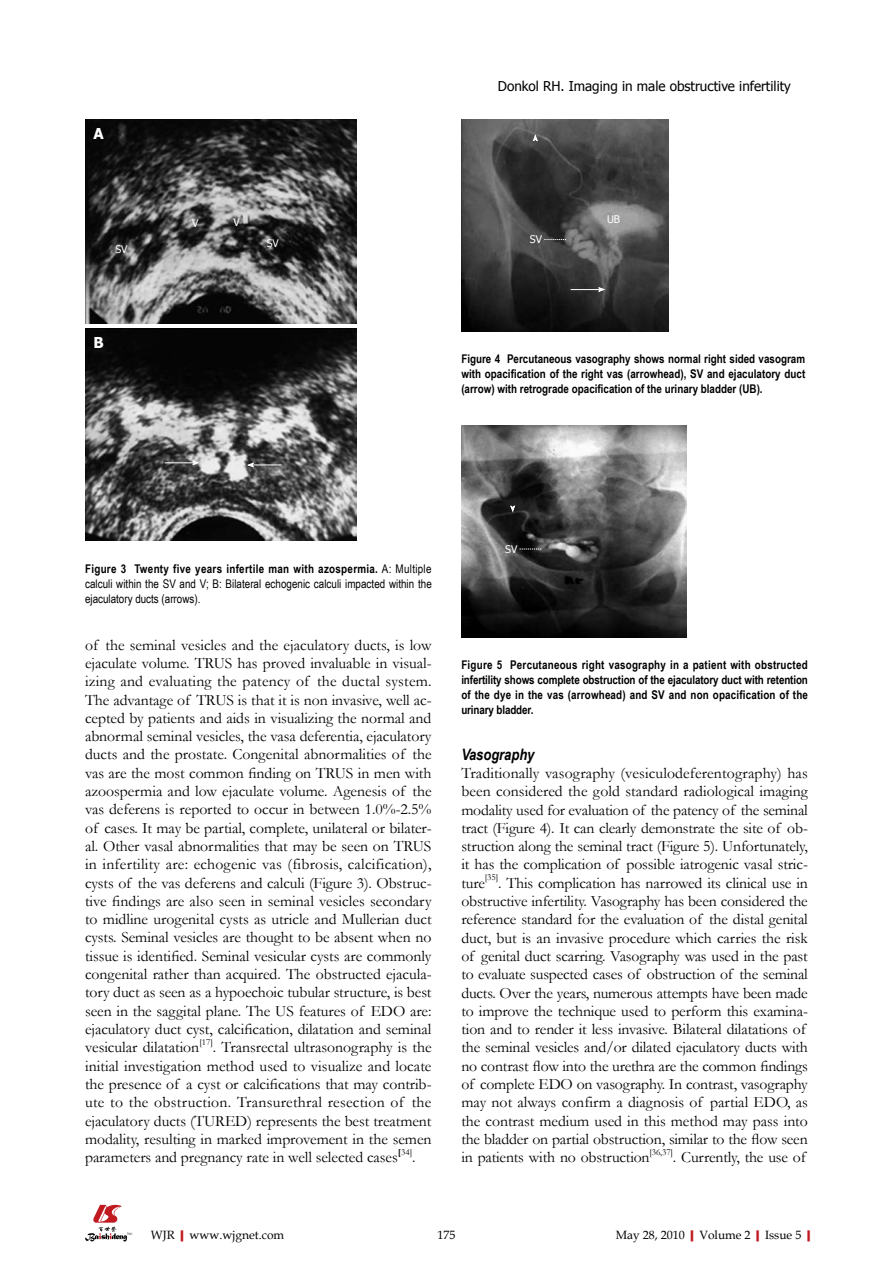
<style>
.page{position:relative;width:893px;height:1263px;background:#fff}
.page>*{position:absolute;margin:0;border:0;box-sizing:border-box;transform-origin:0 0}
.t1{font:15.75px/18.3px "Garamond";letter-spacing:-.01em;color:#000;text-align:justify}
.t2{font:italic 700 15.75px "Arial Narrow";color:#000}
.t3{font:700 15px "Tahoma";color:#fff}
.t4{font:13.5px "Tahoma";color:#000}
.t5{font:700 12px/15px "Arial Narrow";color:#000;text-align:justify}
.t6{font:12px/15px "Arial Narrow";color:#000;text-align:justify}
.t7{font:12px "Book Antiqua";color:#000}
.t8{font:10.5px "Tahoma";color:#fff}
.t9{font:9.15px "Garamond";letter-spacing:-.01em;color:#000}
.s1{font-weight:700}
.s2{font-weight:700;color:#c01920}
</style>
<div class="page">
<svg style="left:85px;top:1205px;width:48px;height:36px"></svg>
<img style="left:85px;top:119px;width:271px;height:205px">
<img style="left:85px;top:328px;width:271px;height:213px">
<svg style="left:193px;top:460px;width:6px;height:5px"></svg>
<hr style="left:165px;top:463px;width:30px;height:1px;background:#fff">
<svg style="left:248px;top:462px;width:6px;height:5px"></svg>
<hr style="left:252px;top:465px;width:30px;height:1px;background:#fff">
<img style="left:461px;top:119px;width:207px;height:213px">
<svg style="left:598px;top:287px;width:6px;height:5px"></svg>
<hr style="left:571px;top:289px;width:30px;height:1px;background:#fff">
<svg style="left:544px;top:239px;width:22px;height:1px"></svg>
<svg style="left:533px;top:135px;width:5px;height:6px"></svg>
<img style="left:461px;top:425px;width:226px;height:213px">
<svg style="left:519px;top:549px;width:22px;height:1px"></svg>
<svg style="left:510px;top:506px;width:5px;height:6px"></svg>
<p class="t3" style="left:94px;top:123px;width:12px">A</p>
<p class="t8" style="left:115px;top:242px;width:14px">SV</p>
<p class="t3" style="left:94px;top:332px;width:12px">B</p>
<p class="t8" style="left:192px;top:217px;width:8px">V</p>
<p class="t8" style="left:234px;top:216px;width:8px">V</p>
<p class="t8" style="left:267px;top:236px;width:14px">SV</p>
<p class="t4" style="left:498px;top:77px;width:295px">Donkol RH. Imaging in male obstructive infertility</p>
<p class="t8" style="left:530px;top:232px;width:14px">SV</p>
<p class="t8" style="left:607px;top:212px;width:15px">UB</p>
<p class="t5" style="left:461px;top:351px;width:345px">Figure 4 Percutaneous vasography shows normal right sided vasogram with opacification of the right vas (arrowhead), SV and ejaculatory duct (arrow) with retrograde opacification of the urinary bladder (UB).</p>
<p class="t6" style="left:85px;top:561px;width:348px"><span class="s1">Figure 3 Twenty five years infertile man with azospermia.</span> A: Multiple calculi within the SV and V; B: Bilateral echogenic calculi impacted within the ejaculatory ducts (arrows).</p>
<p class="t1" style="left:85px;top:635px;width:348px">of the seminal vesicles and the ejaculatory ducts, is low ejaculate volume. TRUS has proved invaluable in visual&shy;izing and evaluating the patency of the ductal system.<br>The advantage of TRUS is that it is non invasive, well ac&shy;cepted by patients and aids in visualizing the normal and abnormal seminal vesicles, the vasa deferentia, ejaculatory ducts and the prostate. Congenital abnormalities of the vas are the most common finding on TRUS in men with azoospermia and low ejaculate volume. Agenesis of the vas deferens is reported to occur in between 1.0%-2.5% of cases. It may be partial, complete, unilateral or bilater&shy;al. Other vasal abnormalities that may be seen on TRUS in infertility are: echogenic vas (fibrosis, calcification), cysts of the vas deferens and calculi (Figure 3). Obstruc&shy;tive findings are also seen in seminal vesicles secondary to midline urogenital cysts as utricle and Mullerian duct cysts. Seminal vesicles are thought to be absent when no tissue is identified. Seminal vesicular cysts are commonly congenital rather than acquired. The obstructed ejacula&shy;tory duct as seen as a hypoechoic tubular structure, is best seen in the saggital plane. The US features of EDO are: ejaculatory duct cyst, calcification, dilatation and seminal vesicular dilatation</p>
<p class="t9" style="left:199px;top:1036px;width:15px">[17]</p>
<p class="t1" style="left:85px;top:1038px;width:348px;text-indent:128px">. Transrectal ultrasonography is the initial investigation method used to visualize and locate the presence of a cyst or calcifications that may contrib&shy;ute to the obstruction. Transurethral resection of the ejaculatory ducts (TURED) represents the best treatment modality, resulting in marked improvement in the semen parameters and pregnancy rate in well selected cases</p>
<p class="t9" style="left:398px;top:1145px;width:16px"><span class="s1">[</span>34]</p>
<p class="t1" style="left:412px;top:1147px;width:5px">.</p>
<p class="t8" style="left:505px;top:542px;width:14px">SV</p>
<p class="t5" style="left:461px;top:657px;width:348px">Figure 5 Percutaneous right vasography in a patient with obstructed infertility shows complete obstruction of the ejaculatory duct with retention of the dye in the vas (arrowhead) and SV and non opacification of the urinary bladder.</p>
<p class="t2" style="left:461px;top:742px;width:75px">Vasography</p>
<p class="t1" style="left:461px;top:763px;width:348px">Traditionally vasography (vesiculodeferentography) has been considered the gold standard radiological imaging modality used for evaluation of the patency of the seminal tract (Figure 4). It can clearly demonstrate the site of ob&shy;struction along the seminal tract (Figure 5). Unfortunately, it has the complication of possible iatrogenic vasal stric&shy;ture</p>
<p class="t9" style="left:485px;top:871px;width:15px">[35]</p>
<p class="t1" style="left:461px;top:873px;width:348px;text-align:left;text-indent:37px">. This complication has narrowed its clinical use in obstructive infertility. Vasography has been considered the reference standard for the evaluation of the distal genital duct, but is an invasive procedure which carries the risk of genital duct scarring. Vasography was used in the past to evaluate suspected cases of obstruction of the seminal ducts. Over the years, numerous attempts have been made to improve the technique used to perform this examina&shy;tion and to render it less invasive. Bilateral dilatations of the seminal vesicles and/or dilated ejaculatory ducts with no contrast flow into the urethra are the common findings of complete EDO on vasography. In contrast, vasography may not always confirm a diagnosis of partial EDO, as the contrast medium used in this method may pass into the bladder on partial obstruction, similar to the flow seen in patients with no obstruction</p>
<p class="t9" style="left:649px;top:1145px;width:25px">[36,37]</p>
<p class="t1" style="left:673px;top:1148px;width:134px">. Currently, the use of</p>
<p class="t7" style="left:151px;top:1226px;width:135px">WJR<span class="s2">|</span>www.wjgnet.com</p>
<p class="t7" style="left:437px;top:1226px;width:19px">175</p>
<p class="t7" style="left:616px;top:1226px;width:202px">May 28, 2010<span class="s2">|</span>Volume 2<span class="s2">|</span>Issue 5<span class="s2">|</span></p>
</div>
